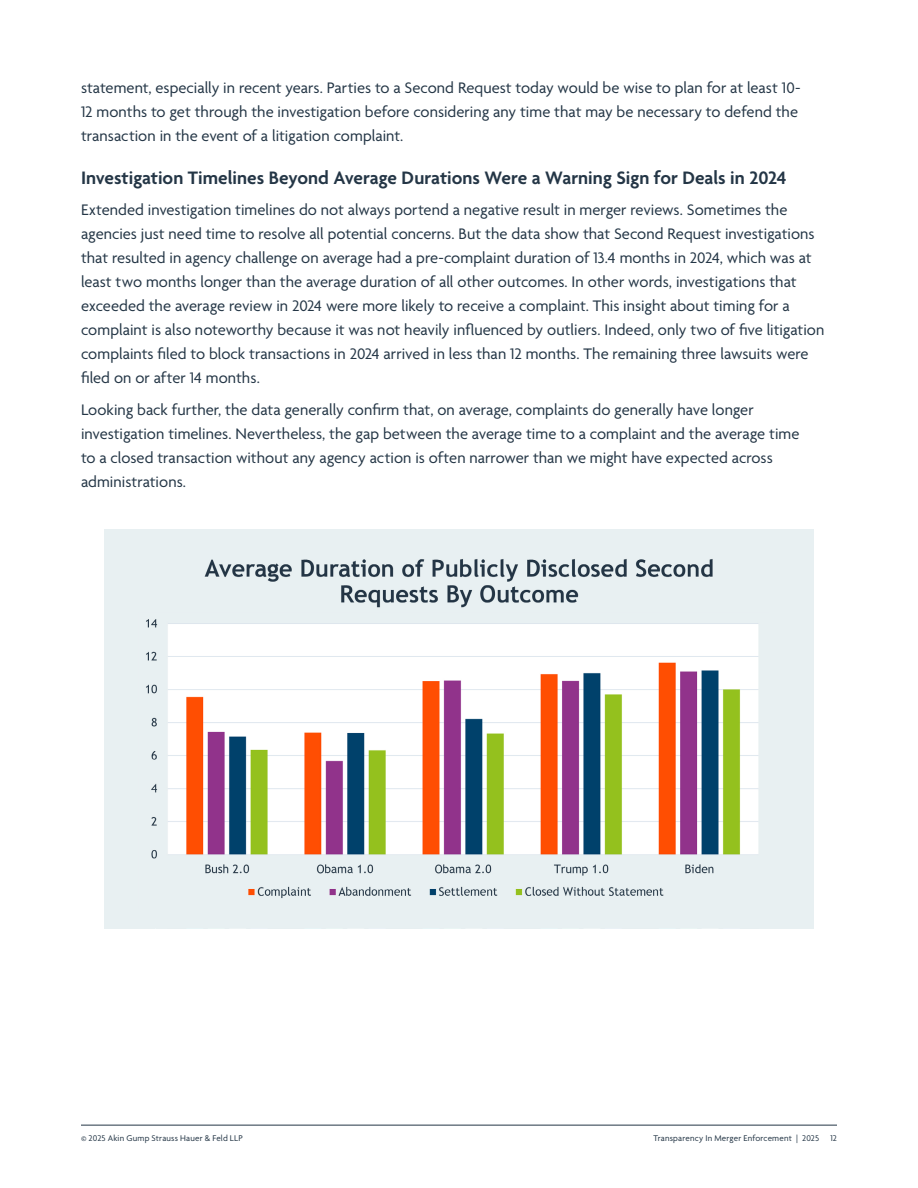
<style>
.page{position:relative;width:918px;height:1188px;background:#fff}
.page>*{position:absolute;margin:0;border:0;box-sizing:border-box;transform-origin:0 0}
.Subhead{font:600 19.5px "Agenda";color:#243646}
.Body_Copy{font:16.5px/24px "Agenda";color:#243646}
.t1{font:9px "Agenda";letter-spacing:.025em;color:#243646}
</style>
<div class="page">
<hr style="left:81px;top:1125px;width:756px;height:1px;background:#243646">
<img style="left:104px;top:529px;width:710px;height:399px">
<p class="Body_Copy" style="left:81px;top:77px;width:721px">statement, especially in recent years. Parties to a Second Request today would be wise to plan for at least 10-<br>12 months to get through the investigation before considering any time that may be necessary to defend the transaction in the event of a litigation complaint.</p>
<p class="Subhead" style="left:81px;top:167px;width:707px">Investigation Timelines Beyond Average Durations Were a Warning Sign for Deals in 2024</p>
<p class="Body_Copy" style="left:81px;top:198px;width:745px">Extended investigation timelines do not always portend a negative result in merger reviews. Sometimes the agencies just need time to resolve all potential concerns. But the data show that Second Request investigations that resulted in agency challenge on average had a pre-complaint duration of 13.4 months in 2024, which was at least two months longer than the average duration of all other outcomes. In other words, investigations that exceeded the average review in 2024 were more likely to receive a complaint. This insight about timing for a complaint is also noteworthy because it was not heavily influenced by outliers. Indeed, only two of five litigation complaints filed to block transactions in 2024 arrived in less than 12 months. The remaining three lawsuits were filed on or after 14 months.</p>
<p class="Body_Copy" style="left:81px;top:399px;width:720px">Looking back further, the data generally confirm that, on average, complaints do generally have longer investigation timelines. Nevertheless, the gap between the average time to a complaint and the average time to a closed transaction without any agency action is often narrower than we might have expected across administrations.</p>
<p class="t1" style="left:81px;top:1133px;width:163px">© 2025 Akin Gump Strauss Hauer &amp; Feld LLP</p>
<p class="t1" style="left:653px;top:1133px;width:167px">Transparency In Merger Enforcement | 2025</p>
<p class="t1" style="left:830px;top:1133px;width:8px">12</p>
</div>
